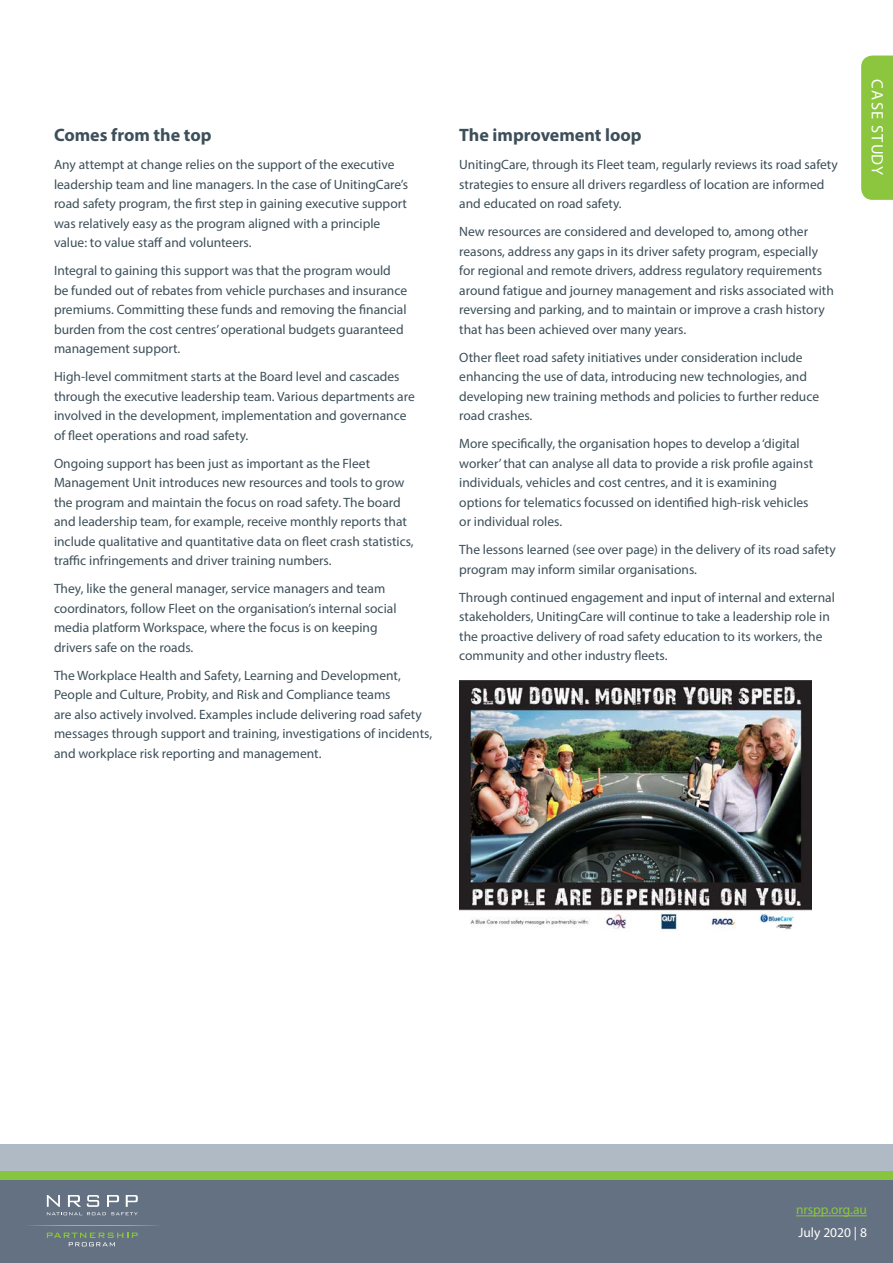
<style>
.page{position:relative;width:893px;height:1263px;background:#fff}
.page>*{position:absolute;margin:0;border:0;box-sizing:border-box;transform-origin:0 0}
.t1{font:700 18px "Myriad Pro";color:#3d4f59}
.t2{font:16.5px "Myriad Pro";letter-spacing:.08em;color:#fff}
.t3{font:13.5px/19.5px "Myriad Pro";color:#3d4f59}
.t4{font:13.5px "Myriad Pro";color:#8bc63e}
.t5{font:13.5px "Myriad Pro";color:#fff}
</style>
<div class="page">
<div style="left:0;top:1178px;width:893px;height:85px;background:#647182"></div>
<div style="left:0;top:1169px;width:893px;height:10px;background:#88c53f"></div>
<div style="left:0;top:1144px;width:893px;height:27px;background:#b0bac5"></div>
<hr style="left:796px;top:1215px;width:71px;height:1px;background:#8bc63e">
<svg style="left:47px;top:1232px;width:91px;height:14px"></svg>
<svg style="left:47px;top:1195px;width:91px;height:20px"></svg>
<svg style="left:30px;top:1225px;width:128px;height:1px"></svg>
<div style="left:861px;top:56px;width:32px;height:144px;background:#8bc63e"></div>
<img style="left:459px;top:680px;width:353px;height:251px">
<p class="t1" style="left:54px;top:123px;width:159px">Comes from the top</p>
<p class="t3" style="left:54px;top:155px;width:356px">Any attempt at change relies on the support of the executive leadership team and line managers. In the case of UnitingCare’s road safety program, the first step in gaining executive support was relatively easy as the program aligned with a principle value: to value staff and volunteers.</p>
<p class="t3" style="left:54px;top:261px;width:355px">Integral to gaining this support was that the program would be funded out of rebates from vehicle purchases and insurance premiums. Committing these funds and removing the financial burden from the cost centres’ operational budgets guaranteed management support.</p>
<p class="t3" style="left:54px;top:367px;width:362px">High-level commitment starts at the Board level and cascades through the executive leadership team. Various departments are involved in the development, implementation and governance of fleet operations and road safety.</p>
<p class="t3" style="left:54px;top:453px;width:361px">Ongoing support has been just as important as the Fleet Management Unit introduces new resources and tools to grow the program and maintain the focus on road safety. The board and leadership team, for example, receive monthly reports that include qualitative and quantitative data on fleet crash statistics, traffic infringements and driver training numbers.</p>
<p class="t3" style="left:54px;top:578px;width:344px">They, like the general manager, service managers and team coordinators, follow Fleet on the organisation’s internal social media platform Workspace, where the focus is on keeping drivers safe on the roads.</p>
<p class="t3" style="left:54px;top:665px;width:380px">The Workplace Health and Safety, Learning and Development, People and Culture, Probity, and Risk and Compliance teams<br>are also actively involved. Examples include delivering road safety messages through support and training, investigations of incidents, and workplace risk reporting and management.</p>
<p class="t1" style="left:459px;top:123px;width:184px">The improvement loop</p>
<p class="t3" style="left:459px;top:155px;width:380px">UnitingCare, through its Fleet team, regularly reviews its road safety strategies to ensure all drivers regardless of location are informed and educated on road safety.</p>
<p class="t3" style="left:459px;top:222px;width:376px">New resources are considered and developed to, among other reasons, address any gaps in its driver safety program, especially for regional and remote drivers, address regulatory requirements around fatigue and journey management and risks associated with reversing and parking, and to maintain or improve a crash history that has been achieved over many years.</p>
<p class="t3" style="left:459px;top:347px;width:361px">Other fleet road safety initiatives under consideration include enhancing the use of data, introducing new technologies, and developing new training methods and policies to further reduce road crashes.</p>
<p class="t3" style="left:459px;top:434px;width:355px">More specifically, the organisation hopes to develop a ‘digital worker’ that can analyse all data to provide a risk profile against individuals, vehicles and cost centres, and it is examining options for telematics focussed on identified high-risk vehicles or individual roles.</p>
<p class="t3" style="left:459px;top:539px;width:378px">The lessons learned (see over page) in the delivery of its road safety program may inform similar organisations.</p>
<p class="t3" style="left:459px;top:587px;width:377px">Through continued engagement and input of internal and external stakeholders, UnitingCare will continue to take a leadership role in the proactive delivery of road safety education to its workers, the community and other industry fleets.</p>
<p class="t2" style="left:888px;top:79px;width:97px;rotate:90deg">CASE STUDY</p>
<p class="t4" style="left:796px;top:1201px;width:72px">nrspp.org.au</p>
<p class="t5" style="left:798px;top:1224px;width:70px">July 2020 | 8</p>
</div>
